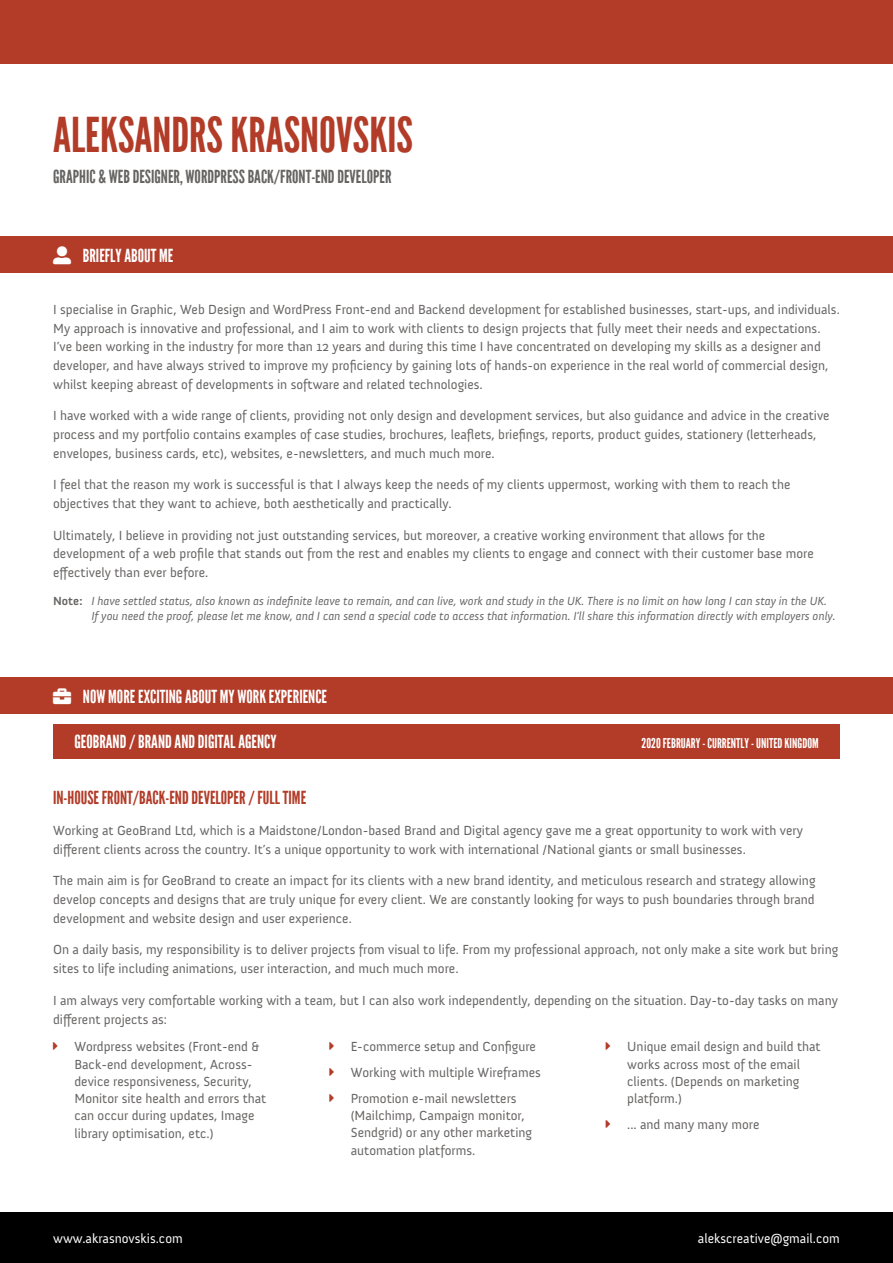
<style>
.page{position:relative;width:893px;height:1263px;background:#fff}
.page>*{position:absolute;margin:0;border:0;box-sizing:border-box;transform-origin:0 0}
.t1{font:48px "League Gothic";color:#b23c28}
.t2{font:18px "League Gothic";color:#fff}
.t3{font:18px "League Gothic";color:#666463}
.t4{font:18px "League Gothic";color:#b23c28}
.t5{font:13.5px/18.8px "Anivers";color:#666463}
.t6{font:13.5px "Anivers";color:#fff}
.t7{font:13.5px "League Gothic";color:#fff}
.t8{font:italic 12px/15px "Anivers";color:#666463}
.s1{font-weight:700;font-style:normal}
</style>
<div class="page">
<div style="left:0;top:0;width:893px;height:64px;background:#b23c28"></div>
<div style="left:0;top:1212px;width:893px;height:51px;background:#000"></div>
<div style="left:0;top:237px;width:893px;height:36px;background:#b23c28"></div>
<div style="left:0;top:677px;width:893px;height:36px;background:#b23c28"></div>
<div style="left:53px;top:724px;width:787px;height:34px;background:#b23c28"></div>
<h1 class="t1" style="left:53px;top:108px;width:361px">ALEKSANDRS KRASNOVSKIS</h1>
<h2 class="t3" style="left:53px;top:167px;width:340px">GRAPHIC &amp; WEB DESIGNER, WORDPRESS BACK/FRONT-END DEVELOPER</h2>
<h2 class="t2" style="left:83px;top:245px;width:92px">BRIEFLY ABOUT ME</h2>
<p class="t5" style="left:53px;top:300px;width:788px">I specialise in Graphic, Web Design and WordPress Front-end and Backend development for established businesses, start-ups, and individuals.<br>My approach is innovative and professional, and I aim to work with clients to design projects that fully meet their needs and expectations.<br>I’ve been working in the industry for more than 12 years and during this time I have concentrated on developing my skills as a designer and developer, and have always strived to improve my proficiency by gaining lots of hands-on experience in the real world of commercial design, whilst keeping abreast of developments in software and related technologies.</p>
<p class="t5" style="left:53px;top:407px;width:778px">I have worked with a wide range of clients, providing not only design and development services, but also guidance and advice in the creative process and my portfolio contains examples of case studies, brochures, leaflets, briefings, reports, product guides, stationery (letterheads, envelopes, business cards, etc), websites, e-newsletters, and much much more.</p>
<p class="t5" style="left:53px;top:476px;width:739px">I feel that the reason my work is successful is that I always keep the needs of my clients uppermost, working with them to reach the objectives that they want to achieve, both aesthetically and practically.</p>
<p class="t5" style="left:53px;top:526px;width:762px">Ultimately, I believe in providing not just outstanding services, but moreover, a creative working environment that allows for the development of a web profile that stands out from the rest and enables my clients to engage and connect with their customer base more effectively than ever before.</p>
<p class="t8" style="left:91px;top:593px;width:746px;text-indent:-38px"><span class="s1">Note:</span> I have settled status, also known as indefinite leave to remain, and can live, work and study in the UK. There is no limit on how long I can stay in the UK.<br>If you need the proof, please let me know, and I can send a special code to access that information. I’ll share this information directly with employers only.</p>
<h2 class="t2" style="left:83px;top:686px;width:246px">NOW MORE EXCITING ABOUT MY WORK EXPERIENCE</h2>
<h2 class="t2" style="left:74px;top:731px;width:204px">GEOBRAND / BRAND AND DIGITAL AGENCY</h2>
<p class="t7" style="left:642px;top:735px;width:179px">2020 FEBRUARY - CURRENTLY - UNITED KINGDOM</p>
<h2 class="t4" style="left:53px;top:787px;width:255px">IN-HOUSE FRONT/BACK-END DEVELOPER / FULL TIME</h2>
<p class="t5" style="left:53px;top:821px;width:751px">Working at GeoBrand Ltd, which is a Maidstone/London-based Brand and Digital agency gave me a great opportunity to work with very different clients across the country. It’s a unique opportunity to work with international /National giants or small businesses.</p>
<p class="t5" style="left:53px;top:872px;width:764px;text-align:justify">The main aim is for GeoBrand to create an impact for its clients with a new brand identity, and meticulous research and strategy allowing develop concepts and designs that are truly unique for every client. We are constantly looking for ways to push boundaries through brand development and website design and user experience.</p>
<p class="t5" style="left:53px;top:941px;width:787px">On a daily basis, my responsibility is to deliver projects from visual to life. From my professional approach, not only make a site work but bring sites to life including animations, user interaction, and much much more.</p>
<p class="t5" style="left:53px;top:991px;width:786px">I am always very comfortable working with a team, but I can also work independently, depending on the situation. Day-to-day tasks on many different projects as:</p>
<p class="t5" style="left:74px;top:1038px;width:193px;line-height:17.2px">Wordpress websites (Front-end &amp;<br>Back-end development, Across&shy;device responsiveness, Security,<br>Monitor site health and errors that can occur during updates, Image library optimisation, etc.)</p>
<p class="t5" style="left:351px;top:1034px;width:192px;line-height:25.8px">E-commerce setup and Configure<br>Working with multiple Wireframes<br>Promotion e-mail newsletters</p>
<p class="t5" style="left:627px;top:1038px;width:195px;line-height:17.2px">Unique email design and build that works across most of the email clients. (Depends on marketing platform.)</p>
<p class="t5" style="left:627px;top:1115px;width:134px">... and many many more</p>
<p class="t5" style="left:351px;top:1107px;width:183px;line-height:17.2px">(Mailchimp, Campaign monitor,<br>Sendgrid) or any other marketing automation platforms.</p>
<p class="t6" style="left:53px;top:1231px;width:131px">www.akrasnovskis.com</p>
<p class="t6" style="left:698px;top:1231px;width:143px">alekscreative@gmail.com</p>
</div>
